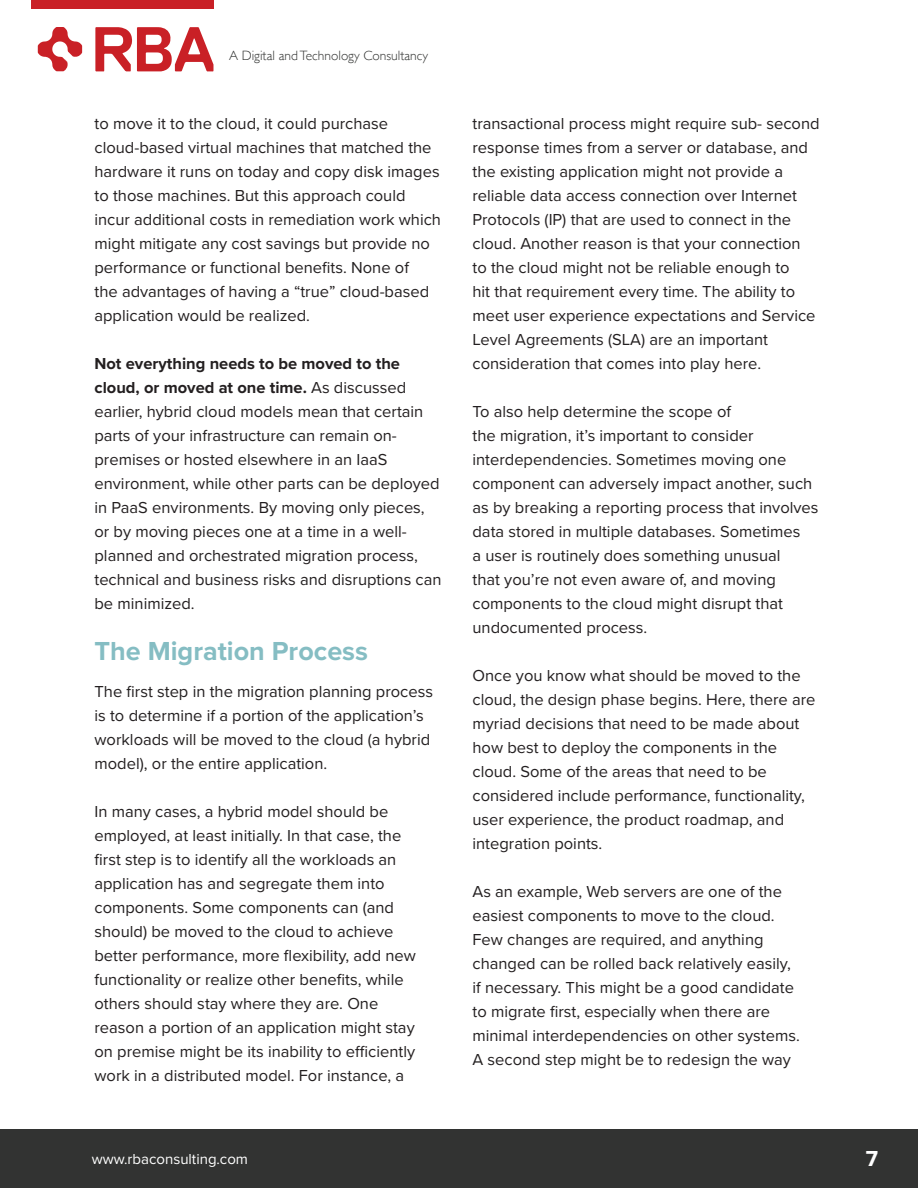
<style>
.page{position:relative;width:918px;height:1188px;background:#fff}
.page>*{position:absolute;margin:0;border:0;box-sizing:border-box;transform-origin:0 0}
.t1{font:700 27px "Proxima Nova";color:#85bdc3}
.t2{font:700 22.5px "Proxima Nova";color:#fff}
.Body_Copy{font:16.5px/24px "Proxima Nova";color:#231f20}
.t3{font:15px "Proxima Nova";color:#fff}
.t4{font:300 13.5px "Gill Sans";color:#323332}
.s1{font-weight:700}
</style>
<div class="page">
<svg style="left:38px;top:27px;width:175px;height:44px"></svg>
<div style="left:31px;top:0;width:182px;height:9px;background:#c92026"></div>
<div style="left:0;top:1130px;width:918px;height:58px;background:#323332"></div>
<p class="t4" style="left:229px;top:45px;width:201px">A Digital and Technology Consultancy</p>
<p class="Body_Copy" style="left:94px;top:112px;width:348px">to move it to the cloud, it could purchase cloud-based virtual machines that matched the hardware it runs on today and copy disk images to those machines. But this approach could incur additional costs in remediation work which might mitigate any cost savings but provide no performance or functional benefits. None of<br>the advantages of having a “true” cloud-based application would be realized.</p>
<p class="Body_Copy" style="left:94px;top:352px;width:349px"><span class="s1">Not everything needs to be moved to the cloud, or moved at one time.</span> As discussed earlier, hybrid cloud models mean that certain parts of your infrastructure can remain on&shy;premises or hosted elsewhere in an IaaS environment, while other parts can be deployed in PaaS environments. By moving only pieces, or by moving pieces one at a time in a well&shy;planned and orchestrated migration process, technical and business risks and disruptions can be minimized.</p>
<p class="t1" style="left:94px;top:634px;width:275px">The Migration Process</p>
<p class="Body_Copy" style="left:94px;top:680px;width:340px">The first step in the migration planning process is to determine if a portion of the application’s workloads will be moved to the cloud (a hybrid model), or the entire application.</p>
<p class="Body_Copy" style="left:94px;top:800px;width:323px">In many cases, a hybrid model should be employed, at least initially. In that case, the first step is to identify all the workloads an application has and segregate them into components. Some components can (and should) be moved to the cloud to achieve better performance, more flexibility, add new functionality or realize other benefits, while others should stay where they are. One reason a portion of an application might stay on premise might be its inability to efficiently work in a distributed model. For instance, a</p>
<p class="Body_Copy" style="left:472px;top:112px;width:349px">transactional process might require sub- second response times from a server or database, and the existing application might not provide a reliable data access connection over Internet Protocols (IP) that are used to connect in the cloud. Another reason is that your connection<br>to the cloud might not be reliable enough to<br>hit that requirement every time. The ability to meet user experience expectations and Service Level Agreements (SLA) are an important consideration that comes into play here.</p>
<p class="Body_Copy" style="left:472px;top:400px;width:348px">To also help determine the scope of<br>the migration, it’s important to consider interdependencies. Sometimes moving one component can adversely impact another, such as by breaking a reporting process that involves data stored in multiple databases. Sometimes<br>a user is routinely does something unusual<br>that you’re not even aware of, and moving components to the cloud might disrupt that undocumented process.</p>
<p class="Body_Copy" style="left:472px;top:664px;width:345px">Once you know what should be moved to the cloud, the design phase begins. Here, there are myriad decisions that need to be made about how best to deploy the components in the cloud. Some of the areas that need to be considered include performance, functionality, user experience, the product roadmap, and integration points.</p>
<p class="Body_Copy" style="left:472px;top:880px;width:329px">As an example, Web servers are one of the easiest components to move to the cloud.<br>Few changes are required, and anything changed can be rolled back relatively easily, if necessary. This might be a good candidate to migrate first, especially when there are minimal interdependencies on other systems.<br>A second step might be to redesign the way</p>
<p class="t3" style="left:92px;top:1150px;width:158px">www.rbaconsulting.com</p>
<h2 class="t2" style="left:866px;top:1145px;width:14px">7</h2>
</div>
